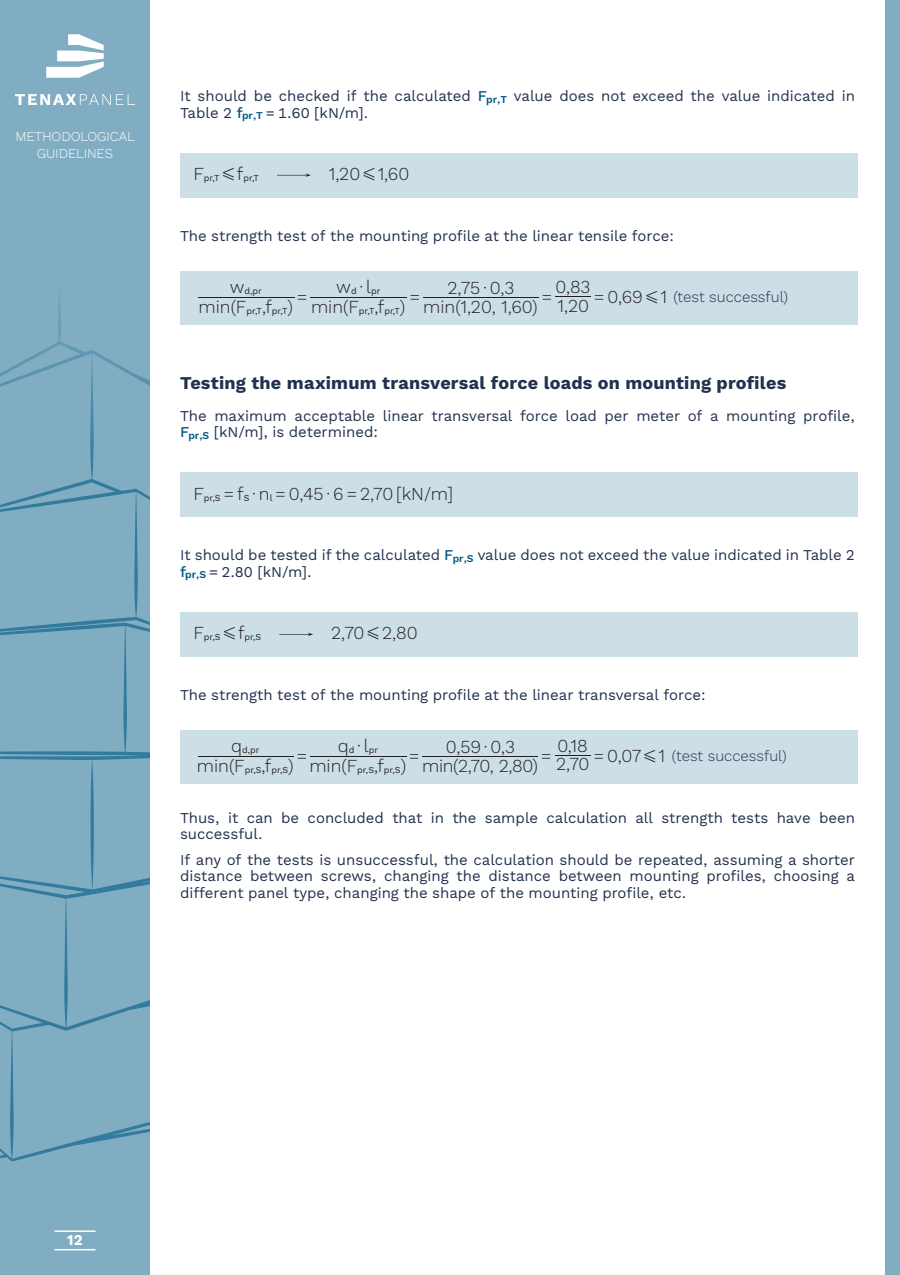
<style>
.page{position:relative;width:900px;height:1275px;background:#fff}
.page>*{position:absolute;margin:0;border:0;box-sizing:border-box;transform-origin:0 0}
.t1{font:300 18px "Work Sans";color:#231f20}
.mazais_virsraksts{font:700 18px "Work Sans";letter-spacing:.01em;color:#22314e}
.teksts{font:15px/16.5px "Work Sans";color:#22314e}
.specteksts_platāks{font:300 15px "Work Sans";color:#22314e}
.t2{font:700 15px "Work Sans";color:#fff}
.t3{font:300 13.5px/16.2px "Work Sans";letter-spacing:-.01em;color:#fff;text-align:center}
.t4{font:9px "Work Sans";color:#231f20}
.s1{font-weight:500;color:#005a84}
.s2{font-weight:300;font-size:18px}
.s3{font-family:"MM Relation";font-size:18px}
.s4{font-family:"MM Relation";font-weight:400}
.s5{font-weight:400;font-size:9px}
</style>
<div class="page">
<div style="left:0;top:0;width:150px;height:1275px;background:#80adc2"></div>
<svg style="left:0;top:477px;width:150px;height:755px"></svg>
<div style="left:885px;top:0;width:15px;height:1275px;background:#80adc2"></div>
<hr style="left:55px;top:1230px;width:40px;height:2px;background:#fff">
<hr style="left:55px;top:1249px;width:40px;height:1px;background:#fff">
<svg style="left:15px;top:94px;width:120px;height:11px"></svg>
<svg style="left:46px;top:34px;width:58px;height:44px"></svg>
<div style="left:180px;top:153px;width:678px;height:45px;background:#ccdee6"></div>
<div style="left:180px;top:272px;width:678px;height:54px;background:#ccdee6"></div>
<div style="left:180px;top:472px;width:678px;height:46px;background:#ccdee6"></div>
<div style="left:180px;top:612px;width:678px;height:45px;background:#ccdee6"></div>
<div style="left:180px;top:730px;width:678px;height:54px;background:#ccdee6"></div>
<svg style="left:277px;top:173px;width:34px;height:4px"></svg>
<hr style="left:198px;top:297px;width:96px;height:1px;background:#231f20">
<hr style="left:311px;top:297px;width:96px;height:1px;background:#231f20">
<hr style="left:423px;top:297px;width:116px;height:1px;background:#231f20">
<hr style="left:555px;top:296px;width:36px;height:1px;background:#231f20">
<svg style="left:279px;top:633px;width:34px;height:3px"></svg>
<hr style="left:198px;top:756px;width:96px;height:1px;background:#231f20">
<hr style="left:310px;top:756px;width:96px;height:1px;background:#231f20">
<hr style="left:423px;top:756px;width:115px;height:1px;background:#231f20">
<hr style="left:555px;top:755px;width:36px;height:1px;background:#231f20">
<p class="t3" style="left:15px;top:128px;width:121px">METHODOLOGICAL<br>GUIDELINES</p>
<p class="teksts" style="left:180px;top:87px;width:677px">It should be checked if the calculated <span class="s1">F</span><sub>pr,T</sub> value does not exceed the value indicated in<br>Table 2 <span class="s1">f</span><sub>pr,T</sub> = 1.60 [kN/m].</p>
<p class="t4" style="left:193px;top:173px;width:67px"><span class="s2">F</span>pr,T <span class="s3">G</span><span class="s2">f</span>pr,T</p>
<p class="t1" style="left:329px;top:163px;width:82px">1,20 <span class="s4">G</span>1,60</p>
<p class="teksts" style="left:180px;top:227px;width:496px">The strength test of the mounting profile at the linear tensile force:</p>
<p class="t1" style="left:336px;top:276px;width:46px">w<span class="s5">d</span> ∙ l<span class="s5">pr</span></p>
<p class="t1" style="left:556px;top:276px;width:36px">0,83</p>
<p class="t1" style="left:448px;top:277px;width:68px">2,75 ∙ 0,3</p>
<p class="t4" style="left:230px;top:286px;width:34px"><span class="s2">w</span>d,pr</p>
<p class="t1" style="left:297px;top:287px;width:12px">=</p>
<p class="t1" style="left:409px;top:287px;width:12px">=</p>
<p class="t1" style="left:541px;top:287px;width:12px">=</p>
<p class="t1" style="left:594px;top:287px;width:75px">=0,69<span class="s4">G</span>1</p>
<p class="t1" style="left:199px;top:296px;width:96px">min(F<span class="s5">pr,T</span>,f<span class="s5">pr,T</span>)</p>
<p class="t1" style="left:311px;top:296px;width:96px">min(F<span class="s5">pr,T</span>,f<span class="s5">pr,T</span>)</p>
<p class="t1" style="left:423px;top:296px;width:116px">min(1,20, 1,60)</p>
<p class="t1" style="left:558px;top:295px;width:33px">1,20</p>
<p class="specteksts_platāks" style="left:673px;top:286px;width:116px">(test successful)</p>
<p class="mazais_virsraksts" style="left:180px;top:370px;width:608px">Testing the maximum transversal force loads on mounting profiles</p>
<p class="teksts" style="left:180px;top:407px;width:677px">The maximum acceptable linear transversal force load per meter of a mounting profile,<br><span class="s1">F</span><sub>pr,S</sub> [kN/m], is determined:</p>
<p class="t1" style="left:193px;top:483px;width:261px">F<span class="s5">pr,S</span> = f<span class="s5">S</span> ∙ n<span class="s5">l</span> = 0,45 ∙ 6 = 2,70 [kN/m]</p>
<p class="teksts" style="left:180px;top:546px;width:677px">It should be tested if the calculated <span class="s1">F</span><sub>pr,S</sub> value does not exceed the value indicated in Table 2 <span class="s1">f</span><sub>pr,S</sub> = 2.80 [kN/m].</p>
<p class="t4" style="left:193px;top:632px;width:69px"><span class="s2">F</span>pr,S <span class="s3">G</span><span class="s2">f</span>pr,S</p>
<p class="t1" style="left:331px;top:622px;width:88px">2,70 <span class="s4">G</span> 2,80</p>
<p class="teksts" style="left:180px;top:686px;width:527px">The strength test of the mounting profile at the linear transversal force:</p>
<p class="t1" style="left:338px;top:735px;width:42px">q<span class="s5">d</span> ∙ l<span class="s5">pr</span></p>
<p class="t1" style="left:557px;top:735px;width:32px">0,18</p>
<p class="t1" style="left:446px;top:736px;width:71px">0,59 ∙ 0,3</p>
<p class="t4" style="left:231px;top:745px;width:30px"><span class="s2">q</span>d,pr</p>
<p class="t1" style="left:296px;top:745px;width:12px">=</p>
<p class="t1" style="left:409px;top:745px;width:12px">=</p>
<p class="t1" style="left:541px;top:745px;width:12px">=</p>
<p class="t1" style="left:593px;top:745px;width:73px">=0,07<span class="s4">G</span>1</p>
<p class="t1" style="left:197px;top:755px;width:98px">min(F<span class="s5">pr,S</span>,f<span class="s5">pr,S</span>)</p>
<p class="t1" style="left:309px;top:755px;width:98px">min(F<span class="s5">pr,S</span>,f<span class="s5">pr,S</span>)</p>
<p class="t1" style="left:422px;top:755px;width:117px">min(2,70, 2,80)</p>
<p class="t1" style="left:556px;top:754px;width:35px">2,70</p>
<p class="specteksts_platāks" style="left:672px;top:745px;width:116px">(test successful)</p>
<p class="teksts" style="left:180px;top:809px;width:676px">Thus, it can be concluded that in the sample calculation all strength tests have been successful.</p>
<p class="teksts" style="left:180px;top:851px;width:676px;text-align:justify">If any of the tests is unsuccessful, the calculation should be repeated, assuming a shorter distance between screws, changing the distance between mounting profiles, choosing a different panel type, changing the shape of the mounting profile, etc.</p>
<p class="t2" style="left:67px;top:1228px;width:17px">12</p>
</div>
